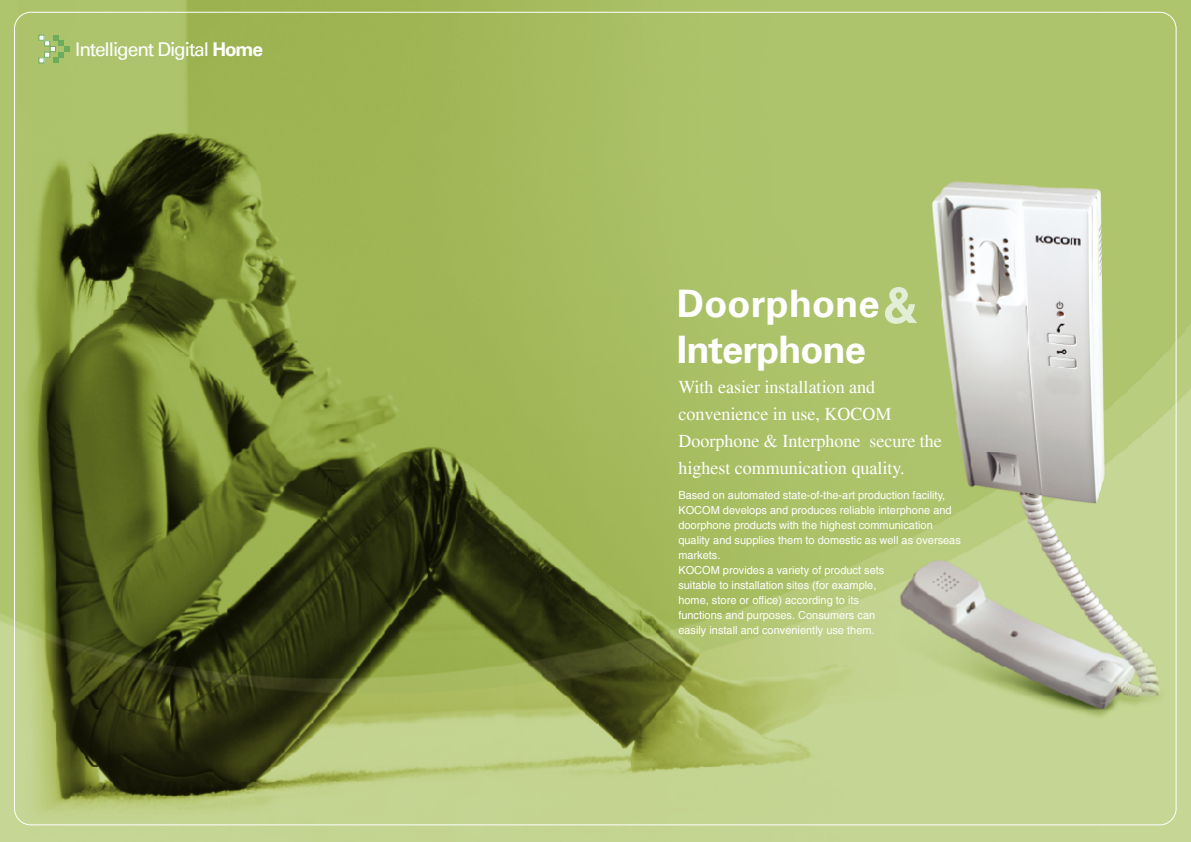
<style>
.page{position:relative;width:1191px;height:842px;background:#fff}
.page>*{position:absolute;margin:0;border:0;box-sizing:border-box;transform-origin:0 0}
.t1{font:700 38px "Univers";letter-spacing:-.03em;color:#fff}
.t2{font:700 38px "Univers";color:#fff}
.t3{font:19px "Univers";letter-spacing:-.055em;color:#fff}
.t4{font:18px/27px "Times";color:#fff}
.t5{font:11px/15px "Helvetica";color:#fff}
.s1{font-weight:700}
.s2{font-family:"Helvetica";font-size:50px;color:#e1efd7}
</style>
<div class="page">
<img style="left:0;top:0;width:1190px;height:842px">
<svg style="left:39px;top:35px;width:31px;height:28px"></svg>
<h2 class="t3" style="left:75px;top:38px;width:189px">Intelligent Digital <span class="s1">Home</span></h2>
<h1 class="t2" style="left:677px;top:281px;width:243px">Doorphone<span class="s2">&amp;</span></h1>
<h1 class="t1" style="left:677px;top:327px;width:190px">Interphone</h1>
<h3 class="t4" style="left:678px;top:373px;width:265px">With easier installation and convenience in use, KOCOM<br>Doorphone &amp; Interphone secure the highest communication quality.</h3>
<p class="t5" style="left:678px;top:488px;width:284px">Based on automated state-of-the-art production facility, KOCOM develops and produces reliable interphone and doorphone products with the highest communication quality and supplies them to domestic as well as overseas markets.<br>KOCOM provides a variety of product sets<br>suitable to installation sites (for example,<br>home, store or office) according to its<br>functions and purposes. Consumers can<br>easily install and conveniently use them.</p>
</div>
